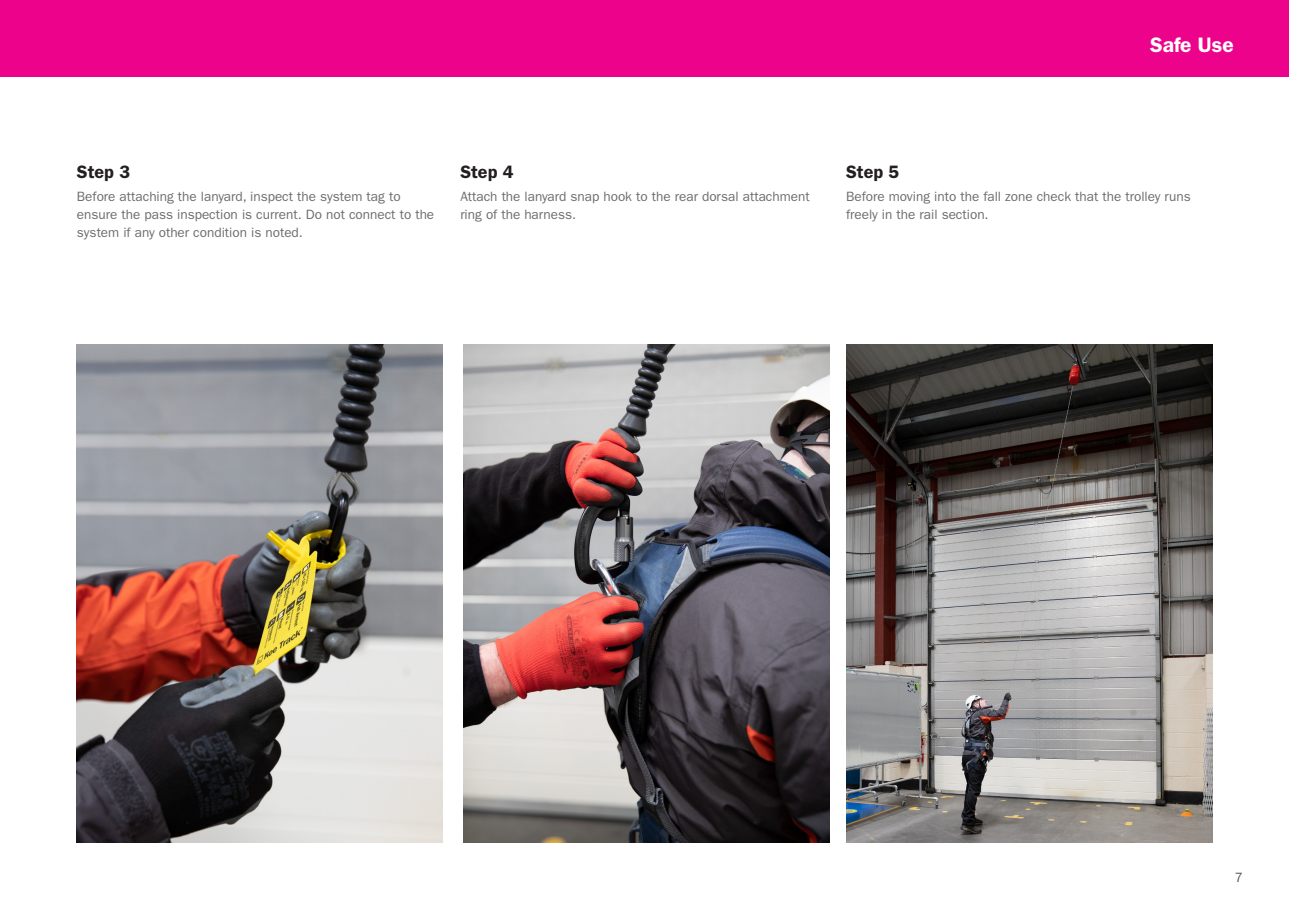
<style>
.page{position:relative;width:1289px;height:919px;background:#fff}
.page>*{position:absolute;margin:0;border:0;box-sizing:border-box;transform-origin:0 0}
.t1{font:600 21px "ITC Franklin Gothic Std";color:#fff}
.t2{font:600 18px "ITC Franklin Gothic Std";color:#231f20}
.t3{font:13.5px/18px "ITC Franklin Gothic Std";color:#6c6d70}
.t4{font:13.5px "ITC Franklin Gothic Std";color:#57585a}
</style>
<div class="page">
<div style="left:0;top:0;width:1288px;height:77px;background:#ed028b"></div>
<img style="left:463px;top:344px;width:366px;height:498px">
<img style="left:847px;top:344px;width:365px;height:498px">
<img style="left:77px;top:344px;width:365px;height:498px">
<p class="t1" style="left:1149px;top:32px;width:85px">Safe Use</p>
<p class="t2" style="left:77px;top:161px;width:55px">Step 3</p>
<p class="t3" style="left:77px;top:187px;width:359px">Before attaching the lanyard, inspect the system tag to ensure the pass inspection is current. Do not connect to the system if any other condition is noted.</p>
<p class="t2" style="left:460px;top:161px;width:55px">Step 4</p>
<p class="t3" style="left:460px;top:187px;width:351px">Attach the lanyard snap hook to the rear dorsal attachment ring of the harness.</p>
<p class="t2" style="left:846px;top:161px;width:55px">Step 5</p>
<p class="t3" style="left:846px;top:187px;width:346px">Before moving into the fall zone check that the trolley runs freely in the rail section.</p>
<p class="t4" style="left:1234px;top:869px;width:10px">7</p>
</div>
